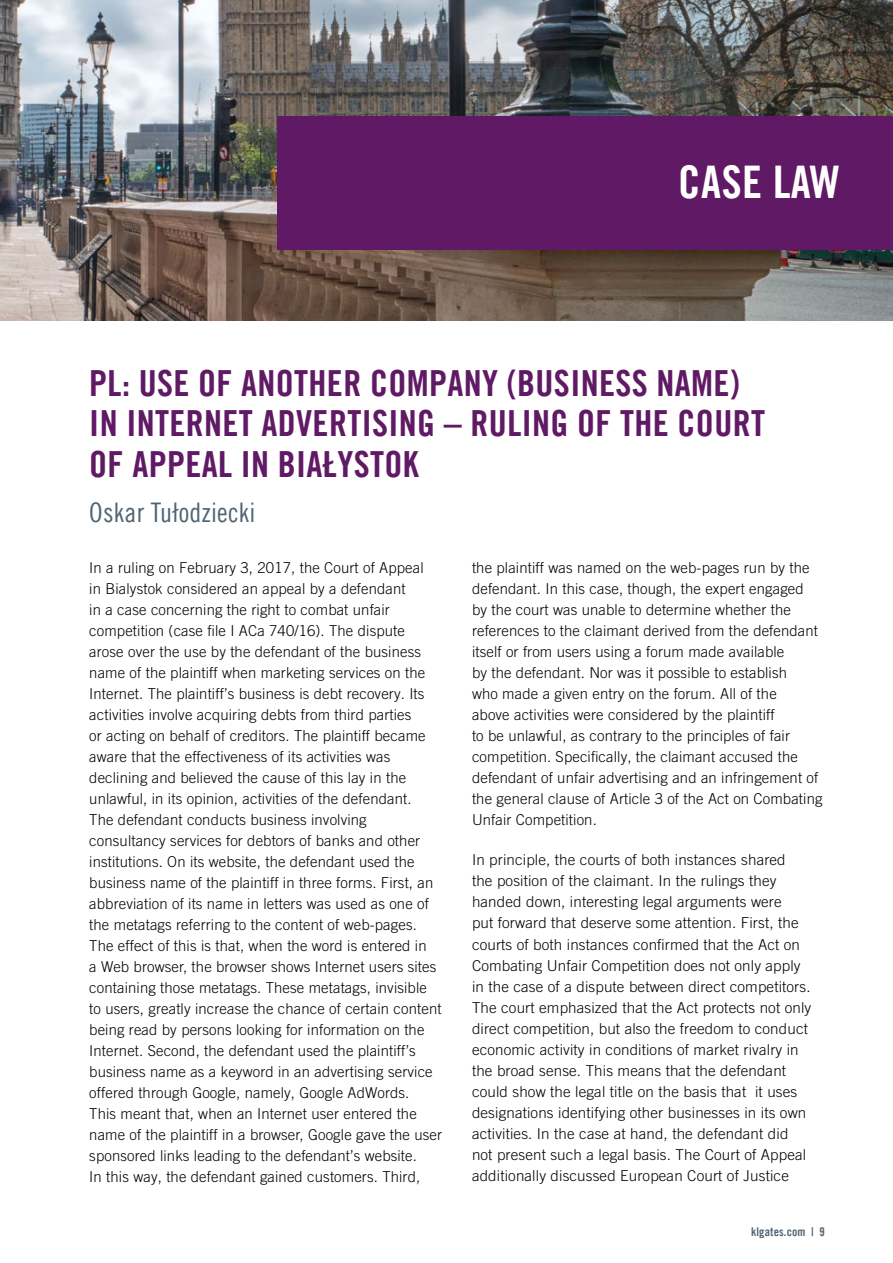
<style>
.page{position:relative;width:893px;height:1263px;background:#fff}
.page>*{position:absolute;margin:0;border:0;box-sizing:border-box;transform-origin:0 0}
.t1{font:45px "Trade Gothic LT Com Bd Cn 20";letter-spacing:.01em;color:#fff}
.t2{font:36px/40.5px "Trade Gothic LT Com Bd Cn 20";letter-spacing:.01em;color:#601964}
.t3{font:27px "Trade Gothic LT Com Cn 18";letter-spacing:.01em;color:#516473}
.t4{font:300 15px/21px "Trade Gothic LT Com";letter-spacing:.01em;color:#000}
.t5{font:12px "Trade Gothic LT Com Bd Cn 20";letter-spacing:.01em;color:#516473}
</style>
<div class="page">
<img style="left:0;top:0;width:893px;height:321px">
<div style="left:277px;top:116px;width:616px;height:134px;background:#601964"></div>
<h1 class="t1" style="left:678px;top:154px;width:163px">CASE LAW</h1>
<h2 class="t2" style="left:89px;top:363px;width:677px">PL: USE OF ANOTHER COMPANY (BUSINESS NAME)<br>IN INTERNET ADVERTISING – RULING OF THE COURT<br>OF APPEAL IN BIAŁYSTOK</h2>
<h3 class="t3" style="left:89px;top:496px;width:168px">Oskar Tułodziecki</h3>
<p class="t4" style="left:89px;top:557px;width:354px">In a ruling on February 3, 2017, the Court of Appeal<br>in Bialystok considered an appeal by a defendant<br>in a case concerning the right to combat unfair competition (case file I ACa 740/16). The dispute arose over the use by the defendant of the business name of the plaintiff when marketing services on the Internet. The plaintiff’s business is debt recovery. Its activities involve acquiring debts from third parties<br>or acting on behalf of creditors. The plaintiff became aware that the effectiveness of its activities was declining and believed the cause of this lay in the unlawful, in its opinion, activities of the defendant.<br>The defendant conducts business involving consultancy services for debtors of banks and other institutions. On its website, the defendant used the business name of the plaintiff in three forms. First, an abbreviation of its name in letters was used as one of the metatags referring to the content of web-pages.<br>The effect of this is that, when the word is entered in<br>a Web browser, the browser shows Internet users sites containing those metatags. These metatags, invisible to users, greatly increase the chance of certain content being read by persons looking for information on the Internet. Second, the defendant used the plaintiff’s business name as a keyword in an advertising service offered through Google, namely, Google AdWords.<br>This meant that, when an Internet user entered the name of the plaintiff in a browser, Google gave the user sponsored links leading to the defendant’s website.<br>In this way, the defendant gained customers. Third,</p>
<p class="t4" style="left:472px;top:557px;width:352px">the plaintiff was named on the web-pages run by the defendant. In this case, though, the expert engaged by the court was unable to determine whether the references to the claimant derived from the defendant itself or from users using a forum made available<br>by the defendant. Nor was it possible to establish<br>who made a given entry on the forum. All of the<br>above activities were considered by the plaintiff<br>to be unlawful, as contrary to the principles of fair competition. Specifically, the claimant accused the defendant of unfair advertising and an infringement of the general clause of Article 3 of the Act on Combating Unfair Competition.</p>
<p class="t4" style="left:472px;top:849px;width:341px">In principle, the courts of both instances shared<br>the position of the claimant. In the rulings they handed down, interesting legal arguments were<br>put forward that deserve some attention. First, the courts of both instances confirmed that the Act on Combating Unfair Competition does not only apply in the case of a dispute between direct competitors.<br>The court emphasized that the Act protects not only direct competition, but also the freedom to conduct economic activity in conditions of market rivalry in the broad sense. This means that the defendant could show the legal title on the basis that it uses designations identifying other businesses in its own activities. In the case at hand, the defendant did not present such a legal basis. The Court of Appeal additionally discussed European Court of Justice</p>
<p class="t5" style="left:751px;top:1225px;width:75px">klgates.com | 9</p>
</div>
